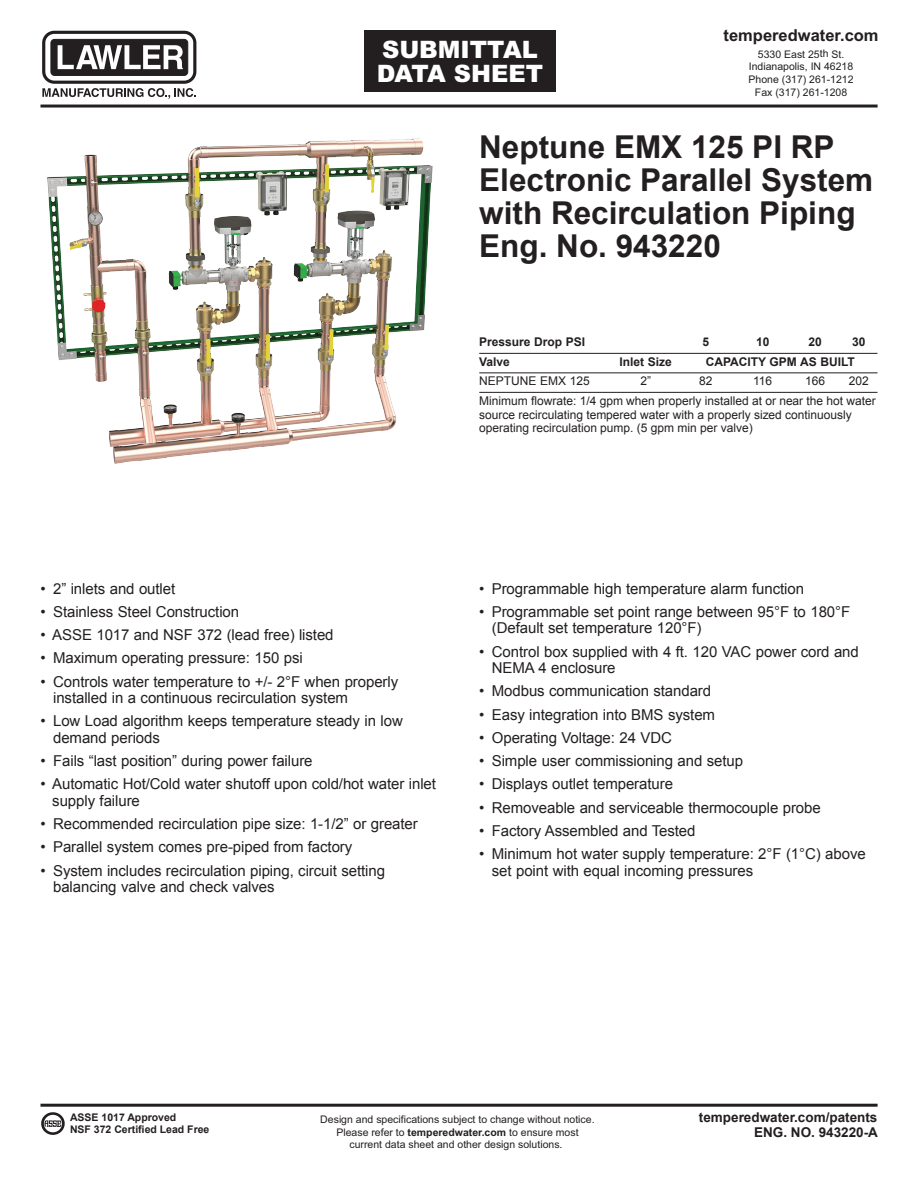
<style>
.page{position:relative;width:918px;height:1188px;background:#fff}
.page>*{position:absolute;margin:0;border:0;box-sizing:border-box;transform-origin:0 0}
.t1{font:700 31.5px/33px "Arial";color:#231f20}
.t2{font:900 24px/24px "Arial";color:#fff}
.t3{font:700 16.5px "Arial";color:#231f20}
.t4{font:15px/16.5px "Arial";letter-spacing:-.005em;color:#231f20}
.t5{font:700 13.5px/15px "Arial";color:#231f20;text-align:right}
.t6{font:12px/20.2px "Arial";color:#231f20}
.t7{font:700 12px "Arial";color:#231f20}
.t8{font:10.5px/12.8px "Arial";color:#231f20;text-align:center}
.t9{font:700 10.5px/12px "Arial";color:#231f20}
.s1{font-weight:700}
</style>
<div class="page">
<div style="left:364px;top:30px;width:192px;height:62px;background:#231f20"></div>
<div style="left:51px;top:39px;width:137px;height:36px;background:#231f20;border-radius:4px"></div>
<div style="left:51px;top:39px;width:137px;height:37px;border:1px solid #231f20;border-radius:4px"></div>
<svg style="left:58px;top:45px;width:125px;height:24px"></svg>
<div style="left:42px;top:31px;width:154px;height:53px;border:3px solid #231f20;border-radius:11px"></div>
<svg style="left:42px;top:88px;width:154px;height:11px"></svg>
<hr style="left:40px;top:105px;width:838px;height:3px;background:#231f20">
<hr style="left:40px;top:1104px;width:838px;height:3px;background:#231f20">
<img style="left:41px;top:1112px;width:24px;height:23px">
<hr style="left:479px;top:353px;width:399px;height:1px;background:#231f20">
<hr style="left:479px;top:372px;width:399px;height:1px;background:#231f20">
<hr style="left:479px;top:392px;width:399px;height:1px;background:#231f20">
<img style="left:47px;top:138px;width:386px;height:326px">
<h2 class="t2" style="left:377px;top:37px;width:168px">SUBMITTAL<br>DATA SHEET</h2>
<p class="t3" style="left:724px;top:26px;width:156px">temperedwater.com</p>
<p class="t8" style="left:749px;top:48px;width:107px">5330 East 25th St.<br>Indianapolis, IN 46218<br>Phone (317) 261-1212<br>Fax (317) 261-1208</p>
<h1 class="t1" style="left:479px;top:130px;width:395px">Neptune EMX 125 PI RP<br>Electronic Parallel System with Recirculation Piping<br>Eng. No. 943220</h1>
<p class="t7" style="left:479px;top:335px;width:108px">Pressure Drop PSI</p>
<p class="t7" style="left:702px;top:335px;width:8px">5</p>
<p class="t7" style="left:756px;top:335px;width:15px">10</p>
<p class="t7" style="left:809px;top:335px;width:15px">20</p>
<p class="t7" style="left:852px;top:335px;width:15px">30</p>
<p class="t7" style="left:479px;top:355px;width:32px">Valve</p>
<p class="t7" style="left:620px;top:355px;width:54px">Inlet Size</p>
<p class="t7" style="left:706px;top:355px;width:151px">CAPACITY GPM AS BUILT</p>
<p class="t6" style="left:479px;top:371px;width:112px">NEPTUNE EMX 125</p>
<p class="t6" style="left:640px;top:371px;width:12px">2”</p>
<p class="t6" style="left:699px;top:371px;width:15px">82</p>
<p class="t6" style="left:753px;top:371px;width:21px">116</p>
<p class="t6" style="left:805px;top:371px;width:22px">166</p>
<p class="t6" style="left:479px;top:371px;width:398px;text-indent:369px">202<br>Minimum flowrate: 1/4 gpm when properly installed at or near the hot water</p>
<p class="t6" style="left:479px;top:408px;width:374px;line-height:13.5px">source recirculating tempered water with a properly sized continuously operating recirculation pump. (5 gpm min per valve)</p>
<p class="t4" style="left:40px;top:580px;width:136px">• 2” inlets and outlet</p>
<p class="t4" style="left:40px;top:603px;width:200px">• Stainless Steel Construction</p>
<p class="t4" style="left:40px;top:627px;width:295px">• ASSE 1017 and NSF 372 (lead free) listed</p>
<p class="t4" style="left:40px;top:650px;width:264px">• Maximum operating pressure: 150 psi</p>
<p class="t4" style="left:53px;top:673px;width:347px;text-indent:-13px">• Controls water temperature to +/- 2°F when properly installed in a continuous recirculation system</p>
<p class="t4" style="left:53px;top:713px;width:351px;text-indent:-13px">• Low Load algorithm keeps temperature steady in low demand periods</p>
<p class="t4" style="left:40px;top:753px;width:274px">• Fails “last position” during power failure</p>
<p class="t4" style="left:52px;top:776px;width:385px;text-indent:-12px">• Automatic Hot/Cold water shutoff upon cold/hot water inlet supply failure</p>
<p class="t4" style="left:40px;top:816px;width:379px">• Recommended recirculation pipe size: 1-1/2” or greater</p>
<p class="t4" style="left:40px;top:839px;width:313px">• Parallel system comes pre-piped from factory</p>
<p class="t4" style="left:53px;top:862px;width:333px;text-indent:-13px">• System includes recirculation piping, circuit setting balancing valve and check valves</p>
<p class="t4" style="left:479px;top:580px;width:326px">• Programmable high temperature alarm function</p>
<p class="t4" style="left:492px;top:603px;width:360px;text-indent:-13px">• Programmable set point range between 95°F to 180°F (Default set temperature 120°F)</p>
<p class="t4" style="left:492px;top:643px;width:369px;text-indent:-13px">• Control box supplied with 4 ft. 120 VAC power cord and<br>NEMA 4 enclosure</p>
<p class="t4" style="left:479px;top:683px;width:233px">• Modbus communication standard</p>
<p class="t4" style="left:479px;top:706px;width:237px">• Easy integration into BMS system</p>
<p class="t4" style="left:479px;top:729px;width:194px">• Operating Voltage: 24 VDC</p>
<p class="t4" style="left:479px;top:753px;width:265px">• Simple user commissioning and setup</p>
<p class="t4" style="left:479px;top:776px;width:195px">• Displays outlet temperature</p>
<p class="t4" style="left:479px;top:799px;width:343px">• Removeable and serviceable thermocouple probe</p>
<p class="t4" style="left:479px;top:822px;width:218px">• Factory Assembled and Tested</p>
<p class="t4" style="left:492px;top:846px;width:375px;text-indent:-13px">• Minimum hot water supply temperature: 2°F (1°C) above set point with equal incoming pressures</p>
<p class="t9" style="left:70px;top:1112px;width:141px">ASSE 1017 Approved<br>NSF 372 Certified Lead Free</p>
<p class="t8" style="left:320px;top:1113px;width:276px">Design and specifications subject to change without notice.<br>Please refer to <span class="s1">temperedwater.com</span> to ensure most current data sheet and other design solutions.</p>
<p class="t5" style="left:699px;top:1110px;width:181px">temperedwater.com/patents<br>ENG. NO. 943220-A</p>
</div>
